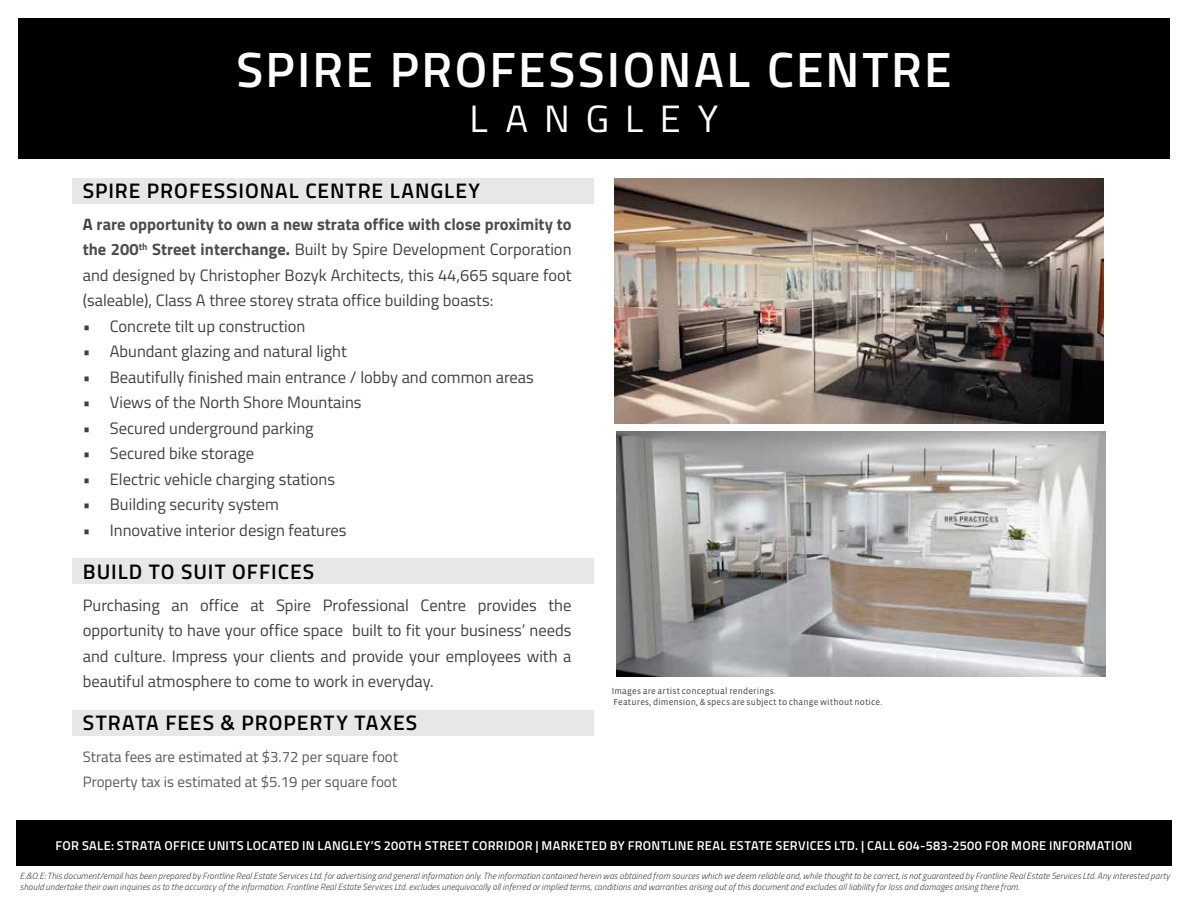
<style>
.page{position:relative;width:1188px;height:918px;background:#fff}
.page>*{position:absolute;margin:0;border:0;box-sizing:border-box;transform-origin:0 0}
.t1{font:600 49.65px "Titillium Web";letter-spacing:.05em;color:#fff}
.t2{font:38.1px "Titillium Web";letter-spacing:.425em;color:#fff}
.t3{font:600 21px "Titillium Web";letter-spacing:.045em;color:#000}
.t4{font:16.5px/25.5px "Titillium Web";color:#414042;text-align:justify}
.t5{font:15px/25.5px "Titillium Web";color:#58595b}
.t6{font:600 12.75px "Titillium Web";letter-spacing:.025em;color:#fff}
.t7{font:italic 300 9px/10.8px "Titillium Web";letter-spacing:.015em;color:#414042}
.t8{font:9px/10.8px "Vista Sans";letter-spacing:.015em;color:#414042}
.s1{font-weight:700}
.s2{font-weight:700;color:#4e4c4d}
</style>
<div class="page">
<div style="left:16px;top:821px;width:1156px;height:45px;background:#000"></div>
<div style="left:72px;top:179px;width:522px;height:25px;background:#e6e7e8"></div>
<div style="left:18px;top:18px;width:1152px;height:140px;background:#000"></div>
<div style="left:72px;top:558px;width:522px;height:26px;background:#e6e7e8"></div>
<div style="left:72px;top:711px;width:522px;height:25px;background:#e6e7e8"></div>
<img style="left:617px;top:432px;width:488px;height:244px">
<img style="left:615px;top:179px;width:488px;height:244px">
<h1 class="t1" style="left:236px;top:32px;width:717px">SPIRE PROFESSIONAL CENTRE</h1>
<h2 class="t2" style="left:470px;top:91px;width:250px">LANGLEY</h2>
<p class="t3" style="left:83px;top:175px;width:399px">SPIRE PROFESSIONAL CENTRE LANGLEY</p>
<p class="t4" style="left:83px;top:211px;width:490px"><span class="s1">A</span> <span class="s2">rare opportunity to own a new strata office with close proximity to the 200</span><sup>th</sup> <span class="s2">Street interchange</span><span class="s1">.</span> Built by Spire Development Corporation and designed by Christopher Bozyk Architects, this 44,665 square foot (saleable), Class A three storey strata office building boasts:</p>
<p class="t4" style="left:83px;top:313px;width:224px">• Concrete tilt up construction</p>
<p class="t4" style="left:83px;top:338px;width:266px">• Abundant glazing and natural light</p>
<p class="t4" style="left:83px;top:364px;width:453px">• Beautifully finished main entrance / lobby and common areas</p>
<p class="t4" style="left:83px;top:389px;width:280px">• Views of the North Shore Mountains</p>
<p class="t4" style="left:83px;top:415px;width:232px">• Secured underground parking</p>
<p class="t4" style="left:83px;top:440px;width:173px">• Secured bike storage</p>
<p class="t4" style="left:83px;top:466px;width:254px">• Electric vehicle charging stations</p>
<p class="t4" style="left:83px;top:491px;width:198px">• Building security system</p>
<p class="t4" style="left:83px;top:516px;width:265px">• Innovative interior design features</p>
<p class="t3" style="left:83px;top:556px;width:233px">BUILD TO SUIT OFFICES</p>
<p class="t4" style="left:83px;top:591px;width:490px">Purchasing an office at Spire Professional Centre provides the opportunity to have your office space built to fit your business’ needs and culture. Impress your clients and provide your employees with a beautiful atmosphere to come to work in everyday.</p>
<p class="t3" style="left:83px;top:707px;width:336px">STRATA FEES &amp; PROPERTY TAXES</p>
<p class="t5" style="left:83px;top:743px;width:317px">Strata fees are estimated at $3.72 per square foot<br>Property tax is estimated at $5.19 per square foot</p>
<p class="t8" style="left:612px;top:686px;width:272px">Images are artist conceptual renderings.<br>Features, dimension, &amp; specs are subject to change without notice.</p>
<p class="t6" style="left:56px;top:836px;width:1078px">FOR SALE: STRATA OFFICE UNITS LOCATED IN LANGLEY’S 200TH STREET CORRIDOR | MARKETED BY FRONTLINE REAL ESTATE SERVICES LTD. | CALL 604-583-2500 FOR MORE INFORMATION</p>
<p class="t7" style="left:20px;top:870px;width:1152px">E.&amp;O.E: This document/email has been prepared by Frontline Real Estate Services Ltd. for advertising and general information only. The information contained herein was obtained from sources which we deem reliable and, while thought to be correct, is not guaranteed by Frontline Real Estate Services Ltd. Any interested party should undertake their own inquiries as to the accuracy of the information. Frontline Real Estate Services Ltd. excludes unequivocally all inferred or implied terms, conditions and warranties arising out of this document and excludes all liability for loss and damages arising there from.</p>
</div>
